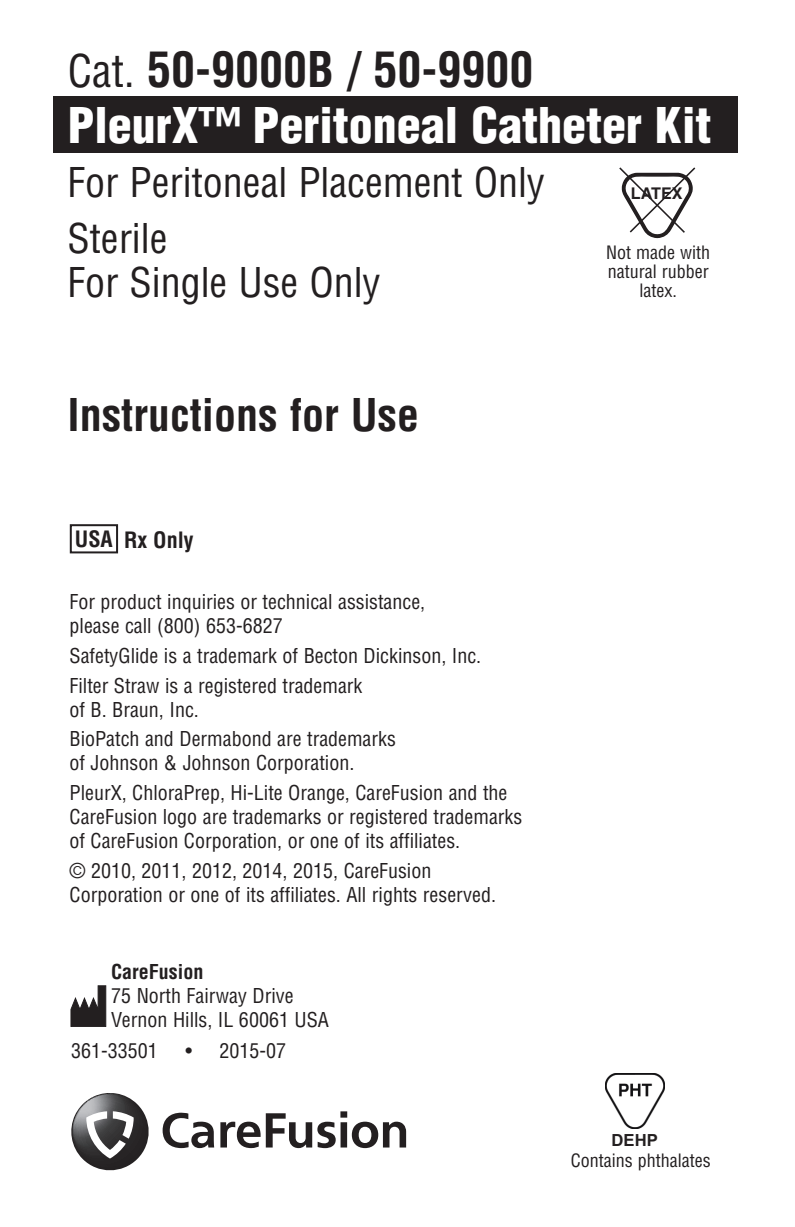
<style>
.page{position:relative;width:795px;height:1227px;background:#fff}
.page>*{position:absolute;margin:0;border:0;box-sizing:border-box;transform-origin:0 0}
.t1{font:900 condensed 48px "Helvetica";color:#fff}
.t2{font:700 condensed 48px "Helvetica";color:#231f20}
.t3{font:700 condensed 44px "Helvetica";color:#231f20}
.t4{font:condensed 40px/55.6px "Helvetica";color:#231f20}
.t5{font:700 condensed 22px "Helvetica";color:#231f20}
.t6{font:condensed 20px/24px "Helvetica";color:#231f20}
.t7{font:700 condensed 20px "Helvetica";color:#231f20}
.t8{font:condensed 18px/19px "Helvetica";color:#231f20;text-align:center}
.t9{font:700 16.8px "Arial";color:#231f20}
.t10{font:700 16px "Helvetica";color:#231f20}
.s1{font-weight:400;font-size:44px}
</style>
<div class="page">
<div style="left:54px;top:97px;width:684px;height:56px;background:#231f20"></div>
<svg style="left:70px;top:985px;width:36px;height:42px"></svg>
<svg style="left:220px;top:1111px;width:186px;height:37px"></svg>
<svg style="left:163px;top:1112px;width:51px;height:36px"></svg>
<svg style="left:71px;top:1093px;width:78px;height:78px"></svg>
<div style="left:70px;top:524px;width:48px;height:29px;border:2px solid #231f20"></div>
<img style="left:605px;top:1073px;width:60px;height:55px">
<svg style="left:619px;top:167px;width:76px;height:72px"></svg>
<h1 class="t2" style="left:68px;top:42px;width:467px"><span class="s1">Cat.</span> 50-9000B / 50-9900</h1>
<h1 class="t1" style="left:68px;top:98px;width:645px">PleurX™ Peritoneal Catheter Kit</h1>
<h3 class="t4" style="left:68px;top:156px;width:479px">For Peritoneal Placement Only<br>Sterile</h3>
<h3 class="t4" style="left:68px;top:255px;width:314px">For Single Use Only</h3>
<h2 class="t3" style="left:67px;top:390px;width:353px">Instructions for Use</h2>
<p class="t10" style="left:631px;top:182px;width:53px">LATEX</p>
<p class="t8" style="left:606px;top:244px;width:105px">Not made with natural rubber latex.</p>
<p class="t5" style="left:75px;top:527px;width:120px">USA Rx Only</p>
<p class="t6" style="left:70px;top:590px;width:357px">For product inquiries or technical assistance, please call (800) 653-6827</p>
<p class="t6" style="left:70px;top:641px;width:413px;line-height:29.8px">SafetyGlide is a trademark of Becton Dickinson, Inc.<br>Filter Straw is a registered trademark</p>
<p class="t6" style="left:70px;top:695px;width:328px;line-height:29.8px">of B. Braun, Inc.<br>BioPatch and Dermabond are trademarks</p>
<p class="t6" style="left:70px;top:748px;width:439px;line-height:29.8px">of Johnson &amp; Johnson Corporation.<br>PleurX, ChloraPrep, Hi-Lite Orange, CareFusion and the</p>
<p class="t6" style="left:70px;top:805px;width:454px">CareFusion logo are trademarks or registered trademarks of CareFusion Corporation, or one of its affiliates.</p>
<p class="t6" style="left:70px;top:859px;width:428px">© 2010, 2011, 2012, 2014, 2015, CareFusion<br>Corporation or one of its affiliates. All rights reserved.</p>
<p class="t7" style="left:111px;top:960px;width:94px">CareFusion</p>
<p class="t6" style="left:111px;top:983px;width:219px">75 North Fairway Drive<br>Vernon Hills, IL 60061 USA</p>
<p class="t6" style="left:71px;top:1039px;width:88px">361-33501</p>
<p class="t6" style="left:185px;top:1039px;width:102px">• 2015-07</p>
<p class="t9" style="left:611px;top:1130px;width:48px">DEHP</p>
<p class="t8" style="left:571px;top:1151px;width:141px">Contains phthalates</p>
</div>
